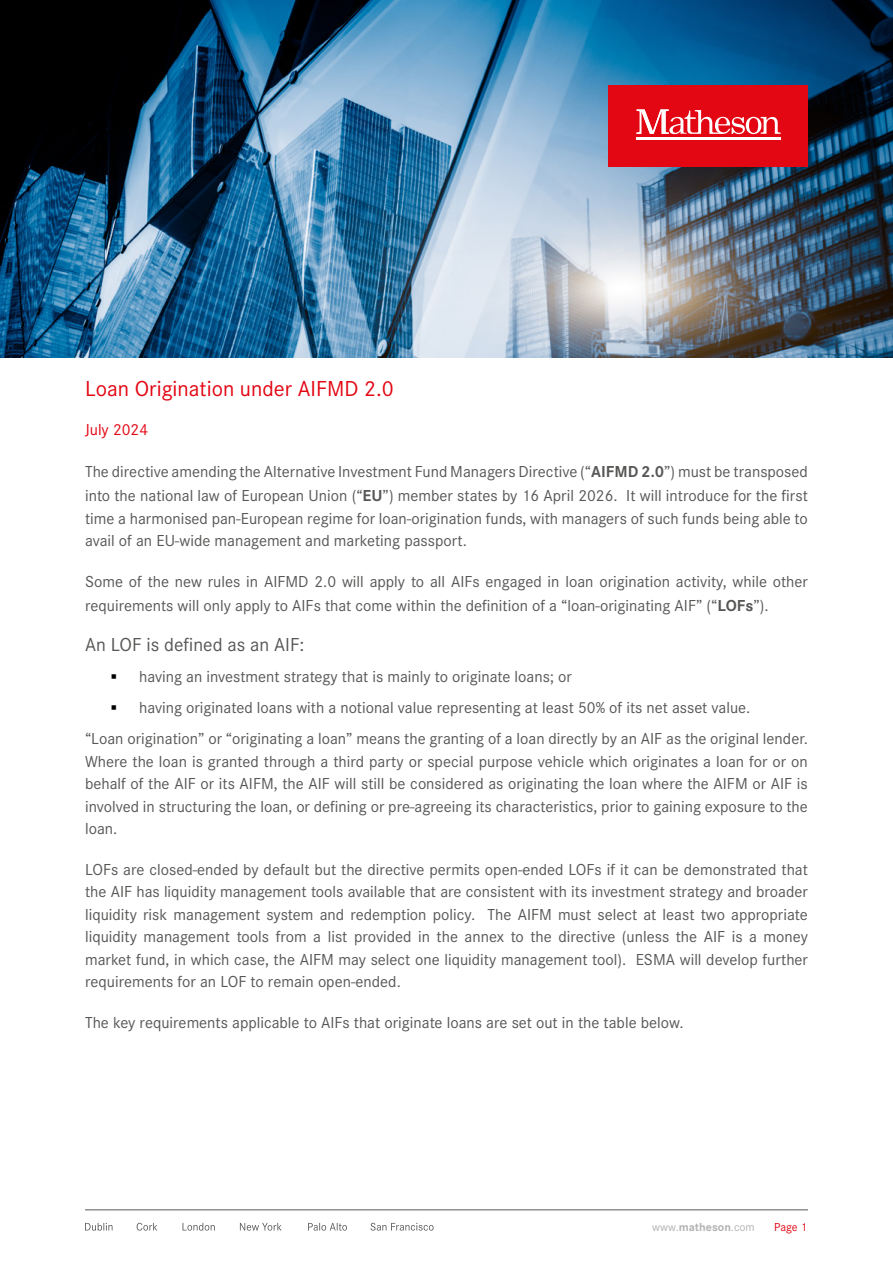
<style>
.page{position:relative;width:893px;height:1263px;background:#fff}
.page>*{position:absolute;margin:0;border:0;box-sizing:border-box;transform-origin:0 0}
.t1{font:22.5px "Corporate S Pro";color:#e30613}
.Body_Text{font:19.5px "Corporate S Pro";color:#575756}
.Body_Text-2{font:16.5px/22.5px "Corporate S Pro";color:#575756}
.Body_Text-3{font:16.5px "Corporate S Pro";color:#e30613}
.t2{font:12px "Corporate S Pro";color:#b3b2b2}
.t3{font:12px "Corporate S Pro";color:#e30613}
.s1{font-weight:700}
.s2{color:#000}
</style>
<div class="page">
<hr style="left:85px;top:1209px;width:723px;height:1px;background:#575756">
<svg style="left:85px;top:1223px;width:349px;height:7px"></svg>
<img style="left:0;top:0;width:893px;height:357px">
<div style="left:608px;top:85px;width:200px;height:82px;background:#e30613"></div>
<hr style="left:636px;top:138px;width:145px;height:2px;background:#fff">
<svg style="left:636px;top:109px;width:145px;height:25px"></svg>
<p class="t1" style="left:85px;top:372px;width:310px">Loan Origination under AIFMD 2.0</p>
<p class="Body_Text-3" style="left:85px;top:418px;width:65px">July 2024</p>
<p class="Body_Text-2" style="left:85px;top:458px;width:724px;line-height:24px">The directive amending the Alternative Investment Fund Managers Directive (“<span class="s1">AIFMD 2.0</span>”) must be transposed into the national law of European Union (“<span class="s1">EU</span>”) member states by 16 April 2026. It will introduce for the first</p>
<p class="Body_Text-2" style="left:85px;top:506px;width:724px">time a harmonised pan-European regime for loan-origination funds, with managers of such funds being able to avail of an EU-wide management and marketing passport.</p>
<p class="Body_Text-2" style="left:85px;top:568px;width:724px;line-height:24px">Some of the new rules in AIFMD 2.0 will apply to all AIFs engaged in loan origination activity, while other requirements will only apply to AIFs that come within the definition of a “loan-originating AIF” (“<span class="s1">LOFs</span>”).</p>
<p class="Body_Text" style="left:85px;top:630px;width:221px">An LOF is defined as an AIF:</p>
<p class="Body_Text-2" style="left:111px;top:664px;width:463px"><span class="s2">▪</span> having an investment strategy that is mainly to originate loans; or</p>
<p class="Body_Text-2" style="left:111px;top:695px;width:641px"><span class="s2">▪</span> having originated loans with a notional value representing at least 50% of its net asset value.</p>
<p class="Body_Text-2" style="left:85px;top:726px;width:724px;text-align:justify">“Loan origination” or “originating a loan” means the granting of a loan directly by an AIF as the original lender.<br>Where the loan is granted through a third party or special purpose vehicle which originates a loan for or on behalf of the AIF or its AIFM, the AIF will still be considered as originating the loan where the AIFM or AIF is involved in structuring the loan, or defining or pre-agreeing its characteristics, prior to gaining exposure to the loan.</p>
<p class="Body_Text-2" style="left:85px;top:857px;width:724px;text-align:justify">LOFs are closed-ended by default but the directive permits open-ended LOFs if it can be demonstrated that the AIF has liquidity management tools available that are consistent with its investment strategy and broader liquidity risk management system and redemption policy. The AIFM must select at least two appropriate liquidity management tools from a list provided in the annex to the directive (unless the AIF is a money market fund, in which case, the AIFM may select one liquidity management tool). ESMA will develop further requirements for an LOF to remain open-ended.</p>
<p class="Body_Text-2" style="left:85px;top:1010px;width:600px">The key requirements applicable to AIFs that originate loans are set out in the table below.</p>
<p class="t2" style="left:652px;top:1218px;width:104px">www.<span class="s1">matheson</span>.com</p>
<p class="t3" style="left:774px;top:1218px;width:34px">Page 1</p>
</div>
